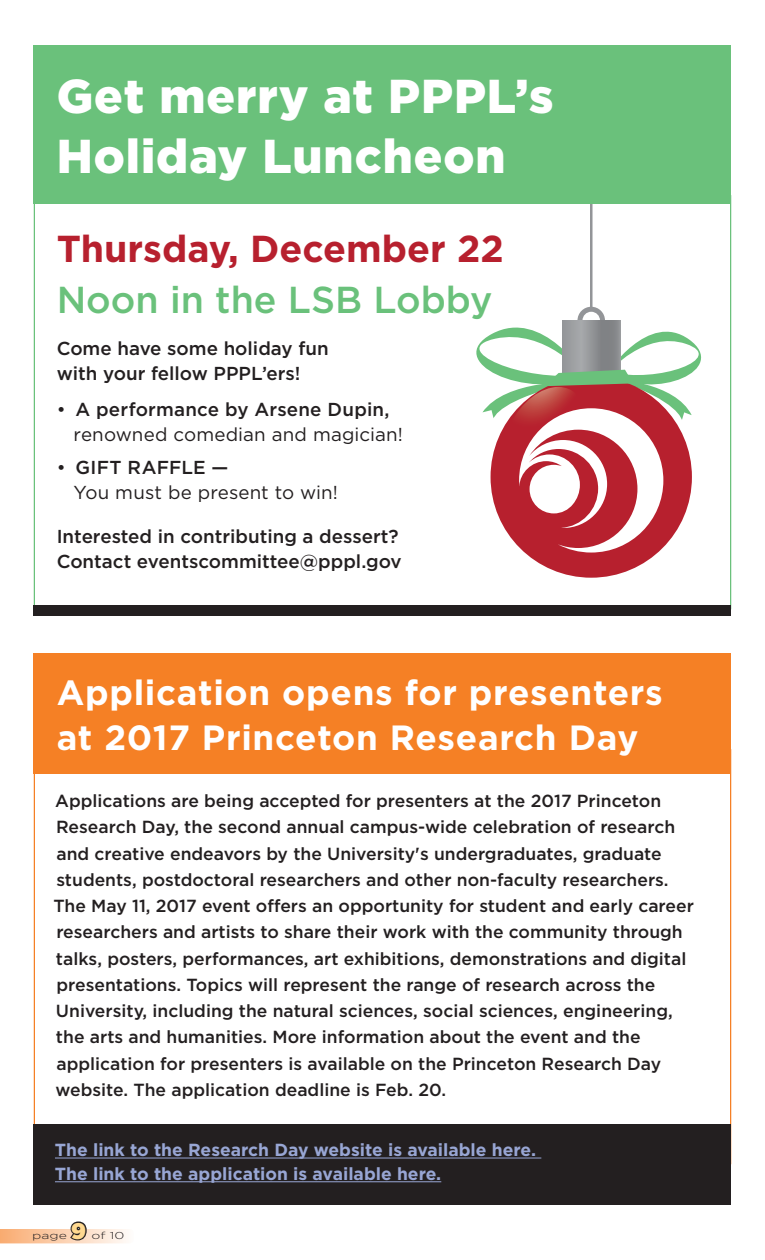
<style>
.page{position:relative;width:765px;height:1260px;background:#fff}
.page>*{position:absolute;margin:0;border:0;box-sizing:border-box;transform-origin:0 0}
.t1{font:900 47.5px/60px "Gotham";letter-spacing:.02em;color:#fff}
.t2{font:700 37.5px "Gotham";color:#b7202e}
.t3{font:500 37.5px "Gotham";color:#6ac17b}
.t4{font:700 35px/45px "Gotham";letter-spacing:.02em;color:#fff}
.t5{font:900 22.5px "Gotham";color:#ffd990}
.t6{font:500 18.75px/25px "Gotham";color:#231f20}
.t7{font:18.75px/25px "Gotham";letter-spacing:.005em;color:#231f20}
.t8{font:500 17.5px/26.2px "Gotham";color:#231f20}
.t9{font:700 17.5px/23.8px "Gotham";color:#98a6d4}
.t10{font:300 10px "Gotham";color:#231f20;scale:1.4 1}
.s1{font-weight:500}
</style>
<div class="page">
<div style="left:491px;top:376px;width:201px;height:202px;background:#b7202e;border-radius:50%"></div>
<hr style="left:590px;top:184px;width:3px;height:125px;background:#939598">
<svg style="left:476px;top:307px;width:226px;height:246px"></svg>
<div style="left:34px;top:653px;width:697px;height:121px;background:#f58025"></div>
<div style="left:34px;top:1124px;width:697px;height:80px;background:#231f20"></div>
<hr style="left:55px;top:1158px;width:486px;height:1px;background:#98a6d4">
<hr style="left:55px;top:1182px;width:386px;height:1px;background:#98a6d4">
<div style="left:34px;top:45px;width:697px;height:159px;background:#6ac17b"></div>
<div style="left:34px;top:605px;width:697px;height:11px;background:#231f20"></div>
<svg style="left:0;top:1221px;width:126px;height:22px"></svg>
<h1 class="t1" style="left:57px;top:66px;width:499px">Get merry at PPPL’s<br>Holiday Luncheon</h1>
<h2 class="t2" style="left:57px;top:223px;width:449px">Thursday, December 22</h2>
<h2 class="t3" style="left:57px;top:275px;width:437px">Noon in the LSB Lobby</h2>
<p class="t6" style="left:57px;top:335px;width:273px">Come have some holiday fun with your fellow PPPL’ers!</p>
<p class="t7" style="left:74px;top:396px;width:331px;text-indent:-17px">• <span class="s1">A performance by Arsene Dupin, </span>renowned comedian and magician!</p>
<p class="t7" style="left:74px;top:454px;width:266px;text-indent:-17px">• <span class="s1">GIFT RAFFLE —<br></span>You must be present to win!</p>
<p class="t6" style="left:57px;top:523px;width:346px">Interested in contributing a dessert?<br>Contact eventscommittee@pppl.gov</p>
<h3 class="t4" style="left:57px;top:670px;width:608px">Application opens for presenters at 2017 Princeton Research Day</h3>
<p class="t8" style="left:53px;top:788px;width:642px">Applications are being accepted for presenters at the 2017 Princeton Research Day, the second annual campus-wide celebration of research and creative endeavors by the University's undergraduates, graduate students, postdoctoral researchers and other non-faculty researchers.<br>The May 11, 2017 event offers an opportunity for student and early career researchers and artists to share their work with the community through talks, posters, performances, art exhibitions, demonstrations and digital presentations. Topics will represent the range of research across the University, including the natural sciences, social sciences, engineering, the arts and humanities. More information about the event and the application for presenters is available on the Princeton Research Day website. The application deadline is Feb. 20.</p>
<p class="t9" style="left:55px;top:1138px;width:483px">The link to the Research Day website is available here.<br>The link to the application is available here.</p>
<p class="t10" style="left:32px;top:1229px;width:26px">page</p>
<p class="t5" style="left:71px;top:1215px;width:16px">9</p>
<p class="t10" style="left:92px;top:1229px;width:25px">of 10</p>
</div>
